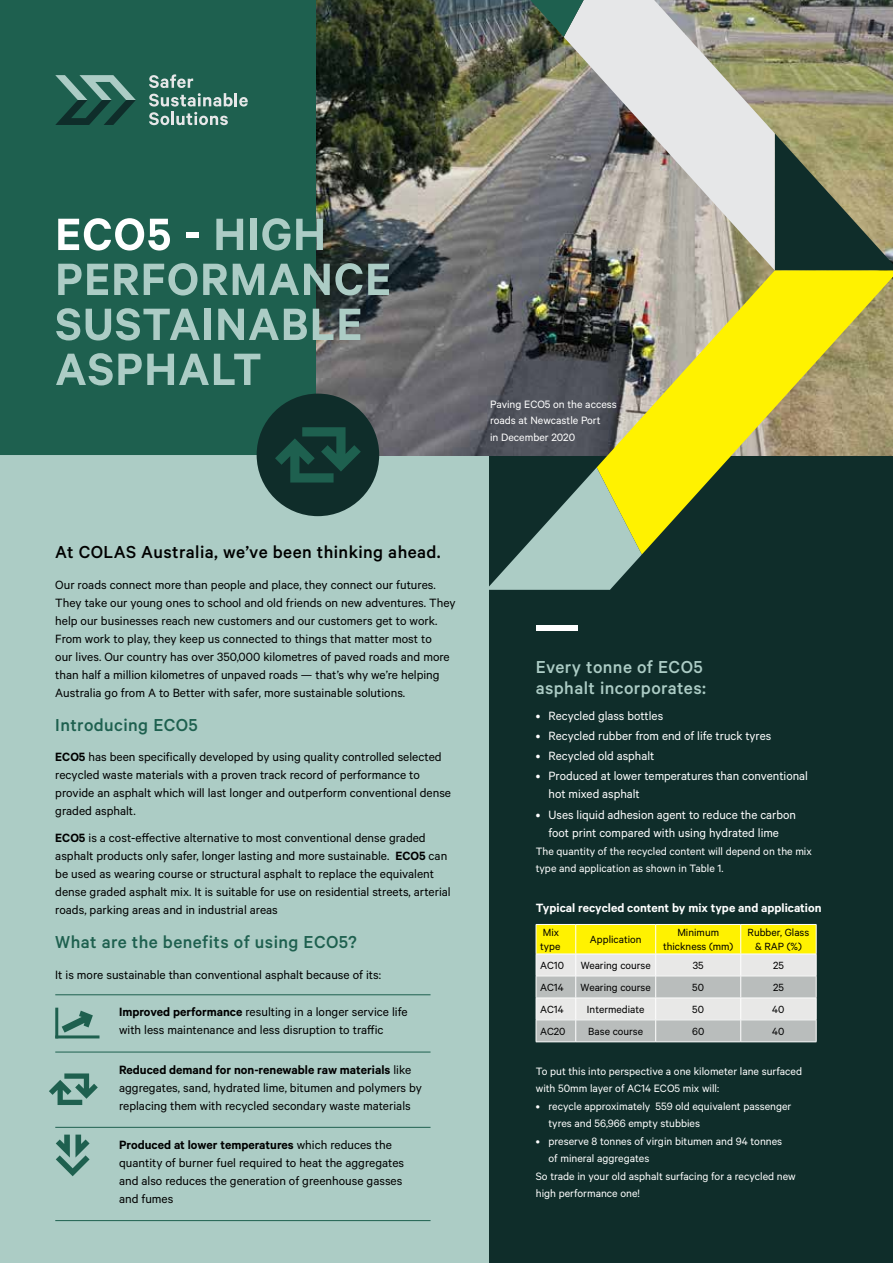
<style>
.page{position:relative;width:893px;height:1263px;background:#acccc5}
.page>*{position:absolute;margin:0;border:0;box-sizing:border-box;transform-origin:0 0}
.t1{font:600 55.05px "Calibre";color:#fff}
.t2{font:600 51px/45px "Calibre";letter-spacing:.025em;color:#acccc5}
.t3{font:500 19.5px "Calibre";letter-spacing:.02em;color:#1e604f}
.t4{font:500 19.5px "Calibre";letter-spacing:.02em;color:#000}
.t5{font:500 19.5px/21px "Calibre";letter-spacing:.02em;color:#acccc5}
.t6{font:13.5px/18px "Calibre";color:#000}
.t7{font:13.5px/18px "Calibre";color:#fff}
.t8{font:600 13.5px "Calibre";color:#fff}
.t9{font:12px/16.5px "Calibre";color:#fff}
.t10{font:11.7px/13.4px "Calibre";color:#000;text-align:center}
.s1{color:#fff}
.s2{font-weight:600}
</style>
<div class="page">
<div style="left:0;top:0;width:317px;height:455px;background:#1e604f"></div>
<div style="left:489px;top:449px;width:404px;height:814px;background:#0f2d2a"></div>
<img style="left:317px;top:0;width:576px;height:455px">
<svg style="left:775px;top:133px;width:118px;height:137px;background:#58634b"></svg>
<svg style="left:564px;top:0;width:211px;height:270px;background:#b8b6af"></svg>
<svg style="left:597px;top:270px;width:296px;height:285px"></svg>
<svg style="left:489px;top:467px;width:153px;height:123px"></svg>
<svg style="left:530px;top:0;width:54px;height:37px;background:#537565"></svg>
<svg style="left:55px;top:75px;width:81px;height:50px"></svg>
<svg style="left:149px;top:74px;width:99px;height:51px;background:#4e8074"></svg>
<div style="left:257px;top:394px;width:122px;height:122px;background:#0f2d2a;border-radius:50%"></div>
<hr style="left:55px;top:1035px;width:44px;height:3px;background:#1e604f">
<hr style="left:55px;top:1008px;width:3px;height:30px;background:#1e604f">
<svg style="left:62px;top:1011px;width:31px;height:21px"></svg>
<hr style="left:55px;top:994px;width:376px;height:1px;background:#1e604f">
<hr style="left:55px;top:1052px;width:376px;height:1px;background:#1e604f">
<hr style="left:55px;top:1127px;width:376px;height:1px;background:#1e604f">
<hr style="left:55px;top:1220px;width:376px;height:1px;background:#1e604f">
<svg style="left:56px;top:1134px;width:34px;height:42px"></svg>
<svg style="left:275px;top:427px;width:86px;height:55px"></svg>
<svg style="left:49px;top:1073px;width:49px;height:32px"></svg>
<svg style="left:536px;top:924px;width:281px;height:118px;background:#dddca1"></svg>
<hr style="left:536px;top:1019px;width:40px;height:1px;background:#fff">
<hr style="left:576px;top:1019px;width:80px;height:1px;background:#fff">
<hr style="left:656px;top:1019px;width:85px;height:1px;background:#fff">
<hr style="left:741px;top:1019px;width:75px;height:1px;background:#fff">
<hr style="left:536px;top:1041px;width:40px;height:1px;background:#fff">
<hr style="left:576px;top:1041px;width:80px;height:1px;background:#fff">
<hr style="left:656px;top:1041px;width:85px;height:1px;background:#fff">
<hr style="left:741px;top:1041px;width:75px;height:1px;background:#fff">
<h2 class="t2" style="left:55px;top:210px;width:337px"><span class="s1">ECO5 -</span> HIGH<br>PERFORMANCE<br>SUSTAINABLE<br>ASPHALT</h2>
<p class="t9" style="left:490px;top:395px;width:128px">Paving ECO5 on the access roads at Newcastle Port<br>in December 2020</p>
<h3 class="t4" style="left:55px;top:540px;width:387px">At COLAS Australia, we’ve been thinking ahead.</h3>
<p class="t6" style="left:55px;top:575px;width:402px">Our roads connect more than people and place, they connect our futures.<br>They take our young ones to school and old friends on new adventures. They help our businesses reach new customers and our customers get to work.<br>From work to play, they keep us connected to things that matter most to<br>our lives. Our country has over 350,000 kilometres of paved roads and more than half a million kilometres of unpaved roads — that’s why we’re helping Australia go from A to Better with safer, more sustainable solutions.</p>
<h3 class="t3" style="left:55px;top:713px;width:144px">Introducing ECO5</h3>
<p class="t6" style="left:55px;top:748px;width:397px"><span class="s2">ECO5</span> has been specifically developed by using quality controlled selected recycled waste materials with a proven track record of performance to provide an asphalt which will last longer and outperform conventional dense graded asphalt.</p>
<p class="t6" style="left:55px;top:828px;width:397px"><span class="s2">ECO5</span> is a cost-effective alternative to most conventional dense graded asphalt products only safer, longer lasting and more sustainable. <span class="s2">ECO5</span> can be used as wearing course or structural asphalt to replace the equivalent dense graded asphalt mix. It is suitable for use on residential streets, arterial roads, parking areas and in industrial areas</p>
<h3 class="t3" style="left:55px;top:930px;width:303px">What are the benefits of using ECO5?</h3>
<p class="t6" style="left:55px;top:965px;width:327px">It is more sustainable than conventional asphalt because of its:</p>
<p class="t6" style="left:119px;top:1003px;width:290px"><span class="s2">Improved performance</span> resulting in a longer service life with less maintenance and less disruption to traffic</p>
<p class="t6" style="left:119px;top:1060px;width:304px"><span class="s2">Reduced demand for non-renewable raw materials</span> like aggregates, sand, hydrated lime, bitumen and polymers by replacing them with recycled secondary waste materials</p>
<p class="t6" style="left:119px;top:1135px;width:287px"><span class="s2">Produced at lower temperatures</span> which reduces the quantity of burner fuel required to heat the aggregates and also reduces the generation of greenhouse gasses and fumes</p>
<h1 class="t1" style="left:534px;top:594px;width:47px">—</h1>
<h3 class="t5" style="left:536px;top:655px;width:172px">Every tonne of ECO5 asphalt incorporates:</h3>
<p class="t7" style="left:536px;top:706px;width:129px">• Recycled glass bottles</p>
<p class="t7" style="left:536px;top:726px;width:237px">• Recycled rubber from end of life truck tyres</p>
<p class="t7" style="left:536px;top:747px;width:120px">• Recycled old asphalt</p>
<p class="t7" style="left:549px;top:767px;width:261px;text-indent:-13px">• Produced at lower temperatures than conventional hot mixed asphalt</p>
<p class="t7" style="left:536px;top:805px;width:262px;text-align:center">• Uses liquid adhesion agent to reduce the carbon foot print compared with using hydrated lime</p>
<p class="t9" style="left:536px;top:843px;width:278px">The quantity of the recycled content will depend on the mix type and application as shown in Table 1.</p>
<p class="t8" style="left:536px;top:899px;width:287px">Typical recycled content by mix type and application</p>
<p class="t10" style="left:540px;top:925px;width:22px;text-align:left">Mix type</p>
<p class="t10" style="left:590px;top:932px;width:53px">Application</p>
<p class="t10" style="left:663px;top:925px;width:72px">Minimum thickness (mm)</p>
<p class="t10" style="left:748px;top:925px;width:63px">Rubber, Glass &amp; RAP (%)</p>
<p class="t10" style="left:540px;top:958px;width:25px">AC10</p>
<p class="t10" style="left:581px;top:958px;width:72px">Wearing course</p>
<p class="t10" style="left:693px;top:958px;width:12px">35</p>
<p class="t10" style="left:773px;top:958px;width:12px">25</p>
<p class="t10" style="left:540px;top:980px;width:25px">AC14</p>
<p class="t10" style="left:581px;top:980px;width:72px">Wearing course</p>
<p class="t10" style="left:692px;top:980px;width:13px">50</p>
<p class="t10" style="left:773px;top:980px;width:12px">25</p>
<p class="t10" style="left:540px;top:1002px;width:25px">AC14</p>
<p class="t10" style="left:587px;top:1002px;width:59px">Intermediate</p>
<p class="t10" style="left:692px;top:1002px;width:13px">50</p>
<p class="t10" style="left:772px;top:1002px;width:14px">40</p>
<p class="t10" style="left:540px;top:1024px;width:27px">AC20</p>
<p class="t10" style="left:588px;top:1024px;width:56px">Base course</p>
<p class="t10" style="left:692px;top:1024px;width:14px">60</p>
<p class="t10" style="left:772px;top:1024px;width:14px">40</p>
<p class="t9" style="left:536px;top:1063px;width:268px">To put this into perspective a one kilometer lane surfaced with 50mm layer of AC14 ECO5 mix will:</p>
<p class="t9" style="left:549px;top:1098px;width:244px;text-indent:-13px">• recycle approximately 559 old equivalent passenger tyres and 56,966 empty stubbies</p>
<p class="t9" style="left:549px;top:1133px;width:235px;text-indent:-13px">• preserve 8 tonnes of virgin bitumen and 94 tonnes of mineral aggregates</p>
<p class="t9" style="left:536px;top:1168px;width:261px">So trade in your old asphalt surfacing for a recycled new high performance one!</p>
</div>
